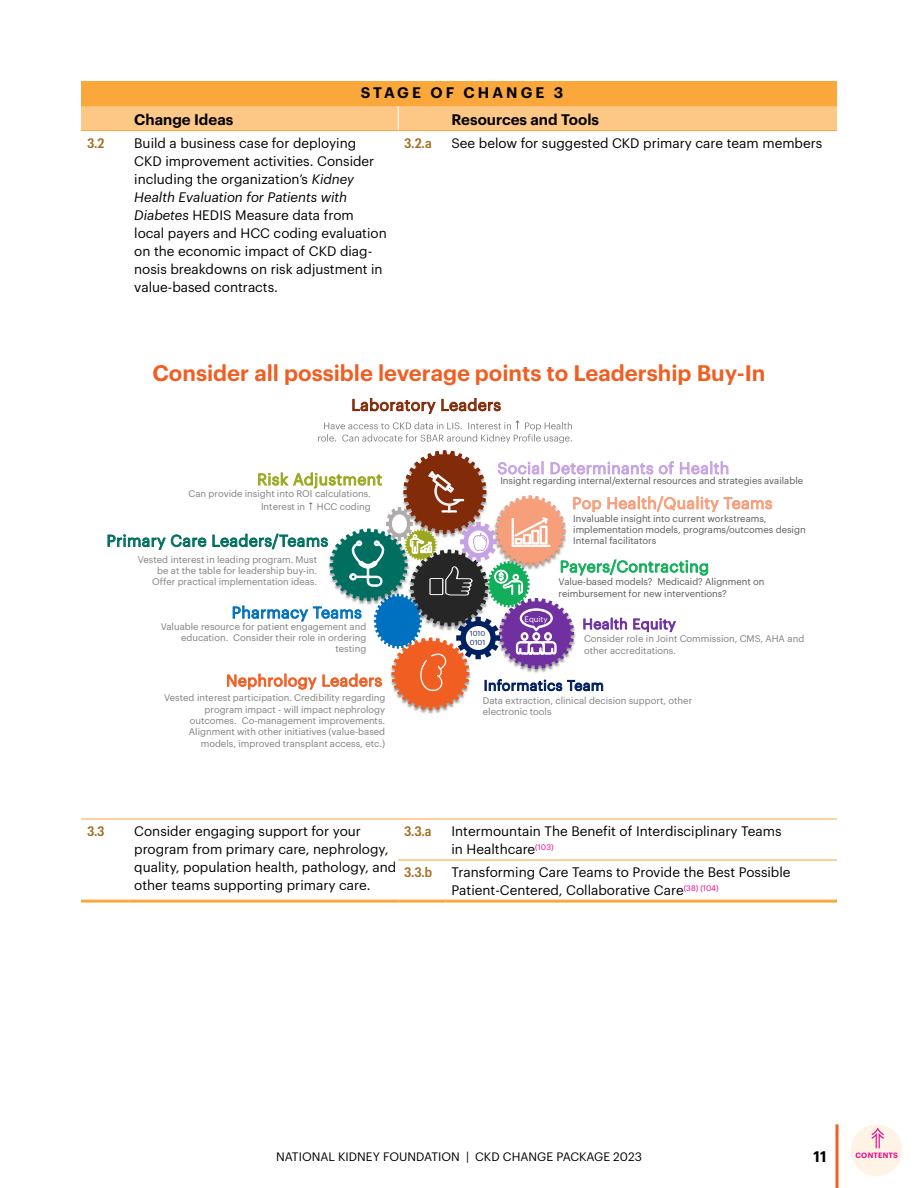
<style>
.page{position:relative;width:918px;height:1188px;background:#fff}
.page>*{position:absolute;margin:0;border:0;box-sizing:border-box;transform-origin:0 0}
.t1{font:600 22.05px "Graphik";color:#f15e22}
.t2{font:15.75px "Graphik";letter-spacing:.025em;color:#c7a2e3}
.t3{font:15.75px "Graphik";letter-spacing:.025em;color:#006f62}
.t4{font:15.75px "Graphik";letter-spacing:.025em;color:#f79e7a}
.t5{font:15.75px "Graphik";letter-spacing:.025em;color:#13ae5a}
.t6{font:15.75px "Graphik";letter-spacing:.025em;color:#812b08}
.t7{font:15.75px "Graphik";letter-spacing:.025em;color:#f15e22}
.t8{font:15.75px "Graphik";letter-spacing:.025em;color:#9ba81d}
.t9{font:15.75px "Graphik";letter-spacing:.025em;color:#0070c0}
.CellHead{font:600 15px "Graphik";color:#000}
.CellHead-2{font:600 15px "Graphik";letter-spacing:.205em;color:#000}
.t10{font:14.1px "Graphik";letter-spacing:.025em;color:#002060}
.t11{font:14.1px "Graphik";letter-spacing:.025em;color:#7030a0}
.Table-Body{font:13.5px/18px "Graphik";color:#000}
.Table{font:600 13.5px "Graphik Compact";color:#a46e22}
.t12{font:12px "Graphik";color:#000}
.t13{font:9.45px/11.4px "Graphik";color:#7f7f7f;text-align:right}
.t14{font:9.45px/11.4px "Graphik";color:#595959}
.t15{font:7.8px "Graphik";color:#fff}
.t16{font:600 7.5px "Graphik";letter-spacing:.025em;color:#ec008c}
.t17{font:7.05px/8.6px "Graphik";color:#002060}
.s1{font-style:italic}
</style>
<div class="page">
<hr style="left:836px;top:1124px;width:2px;height:64px;background:#f15f22">
<div style="left:851px;top:1124px;width:52px;height:52px;background:#fff3e5;border-radius:50%"></div>
<svg style="left:872px;top:1128px;width:12px;height:20px"></svg>
<div style="left:81px;top:81px;width:756px;height:25px;background:#faa73b"></div>
<div style="left:81px;top:106px;width:756px;height:24px;background:#fdc786"></div>
<hr style="left:81px;top:130px;width:47px;height:1px;background:#faa73b">
<hr style="left:128px;top:130px;width:270px;height:1px;background:#faa73b">
<hr style="left:398px;top:130px;width:48px;height:1px;background:#faa73b">
<hr style="left:446px;top:130px;width:391px;height:1px;background:#faa73b">
<hr style="left:81px;top:819px;width:47px;height:1px;background:#faa73b">
<hr style="left:128px;top:819px;width:270px;height:1px;background:#faa73b">
<hr style="left:128px;top:900px;width:270px;height:3px;background:#faa73b">
<hr style="left:398px;top:819px;width:48px;height:1px;background:#faa73b">
<hr style="left:446px;top:819px;width:391px;height:1px;background:#faa73b">
<hr style="left:81px;top:900px;width:47px;height:3px;background:#faa73b">
<hr style="left:398px;top:860px;width:48px;height:1px;background:#faa73b">
<hr style="left:446px;top:860px;width:391px;height:1px;background:#faa73b">
<hr style="left:398px;top:900px;width:48px;height:3px;background:#faa73b">
<hr style="left:446px;top:900px;width:391px;height:3px;background:#faa73b">
<img style="left:414px;top:710px;width:33px;height:4px">
<svg style="left:318px;top:420px;width:254px;height:23px"></svg>
<svg style="left:309px;top:502px;width:4px;height:8px"></svg>
<svg style="left:330px;top:450px;width:244px;height:260px"></svg>
<p class="CellHead-2" style="left:361px;top:81px;width:204px">STAGE OF CHANGE 3</p>
<p class="CellHead" style="left:134px;top:108px;width:101px">Change Ideas</p>
<p class="CellHead" style="left:452px;top:108px;width:149px">Resources and Tools</p>
<p class="Table" style="left:87px;top:133px;width:19px">3.2</p>
<p class="Table-Body" style="left:134px;top:133px;width:254px">Build a business case for deploying CKD improvement activities. Consider including the organization’s <span class="s1">Kidney Health Evaluation for Patients with Diabetes</span> HEDIS Measure data from local payers and HCC coding evaluation on the economic impact of CKD diag&shy;nosis breakdowns on risk adjustment in value-based contracts.</p>
<p class="Table" style="left:404px;top:133px;width:29px">3.2.a</p>
<p class="Table-Body" style="left:452px;top:133px;width:372px">See below for suggested CKD primary care team members</p>
<p class="t1" style="left:152px;top:356px;width:614px">Consider all possible leverage points to Leadership Buy-In</p>
<p class="t6" style="left:351px;top:393px;width:151px">Laboratory Leaders</p>
<p class="t2" style="left:497px;top:456px;width:233px">Social Determinants of Health</p>
<p class="t14" style="left:500px;top:474px;width:304px">Insight regarding internal/external resources and strategies available</p>
<p class="t8" style="left:257px;top:468px;width:126px">Risk Adjustment</p>
<p class="t13" style="left:189px;top:487px;width:184px;line-height:12.8px">Can provide insight into ROI calculations.<br>Interest in HCC coding</p>
<p class="t4" style="left:572px;top:491px;width:202px">Pop Health/Quality Teams</p>
<p class="t3" style="left:107px;top:529px;width:223px">Primary Care Leaders/Teams</p>
<p class="t13" style="left:138px;top:553px;width:181px">Vested interest in leading program. Must be at the table for leadership buy-in.<br>Offer practical implementation ideas.</p>
<p class="t9" style="left:232px;top:601px;width:132px">Pharmacy Teams</p>
<p class="t13" style="left:161px;top:620px;width:207px">Valuable resource for patient engagement and education. Consider their role in ordering testing</p>
<p class="t7" style="left:226px;top:669px;width:158px">Nephrology Leaders</p>
<p class="t13" style="left:164px;top:691px;width:223px">Vested interest participation. Credibility regarding program impact - will impact nephrology outcomes. Co-management improvements.<br>Alignment with other initiatives (value-based models, improved transplant access, etc.)</p>
<p class="t14" style="left:573px;top:512px;width:234px">Invaluable insight into current workstreams, implementation models, programs/outcomes design<br>Internal facilitators</p>
<p class="t5" style="left:560px;top:555px;width:151px">Payers/Contracting</p>
<p class="t17" style="left:470px;top:629px;width:17px">1010<br>0101</p>
<p class="t15" style="left:525px;top:613px;width:24px">Equity</p>
<p class="t14" style="left:559px;top:575px;width:207px">Value-based models? Medicaid? Alignment on reimbursement for new interventions?</p>
<p class="t11" style="left:583px;top:613px;width:95px">Health Equity</p>
<p class="t13" style="left:584px;top:632px;width:222px;text-align:left">Consider role in Joint Commission, CMS, AHA and other accreditations.</p>
<p class="t10" style="left:484px;top:675px;width:122px">Informatics Team</p>
<p class="t13" style="left:483px;top:694px;width:211px;text-align:left">Data extraction, clinical decision support, other electronic tools</p>
<p class="Table" style="left:87px;top:821px;width:19px">3.3</p>
<p class="Table-Body" style="left:134px;top:821px;width:263px">Consider engaging support for your program from primary care, nephrology, quality, population health, pathology, and other teams supporting primary care.</p>
<p class="Table" style="left:404px;top:821px;width:29px">3.3.a</p>
<p class="Table-Body" style="left:452px;top:821px;width:332px">Intermountain The Benefit of Interdisciplinary Teams in Healthcare<sup>(103)</sup></p>
<p class="Table" style="left:404px;top:862px;width:30px">3.3.b</p>
<p class="Table-Body" style="left:452px;top:862px;width:341px">Transforming Care Teams to Provide the Best Possible<br>Patient-Centered, Collaborative Care<sup>(38)</sup> <sup>(104)</sup></p>
<p class="t12" style="left:276px;top:1148px;width:367px">NATIONAL KIDNEY FOUNDATION | CKD CHANGE PACKAGE 2023</p>
<p class="CellHead" style="left:814px;top:1145px;width:14px">11</p>
<p class="t16" style="left:855px;top:1150px;width:44px">CONTENTS</p>
</div>
